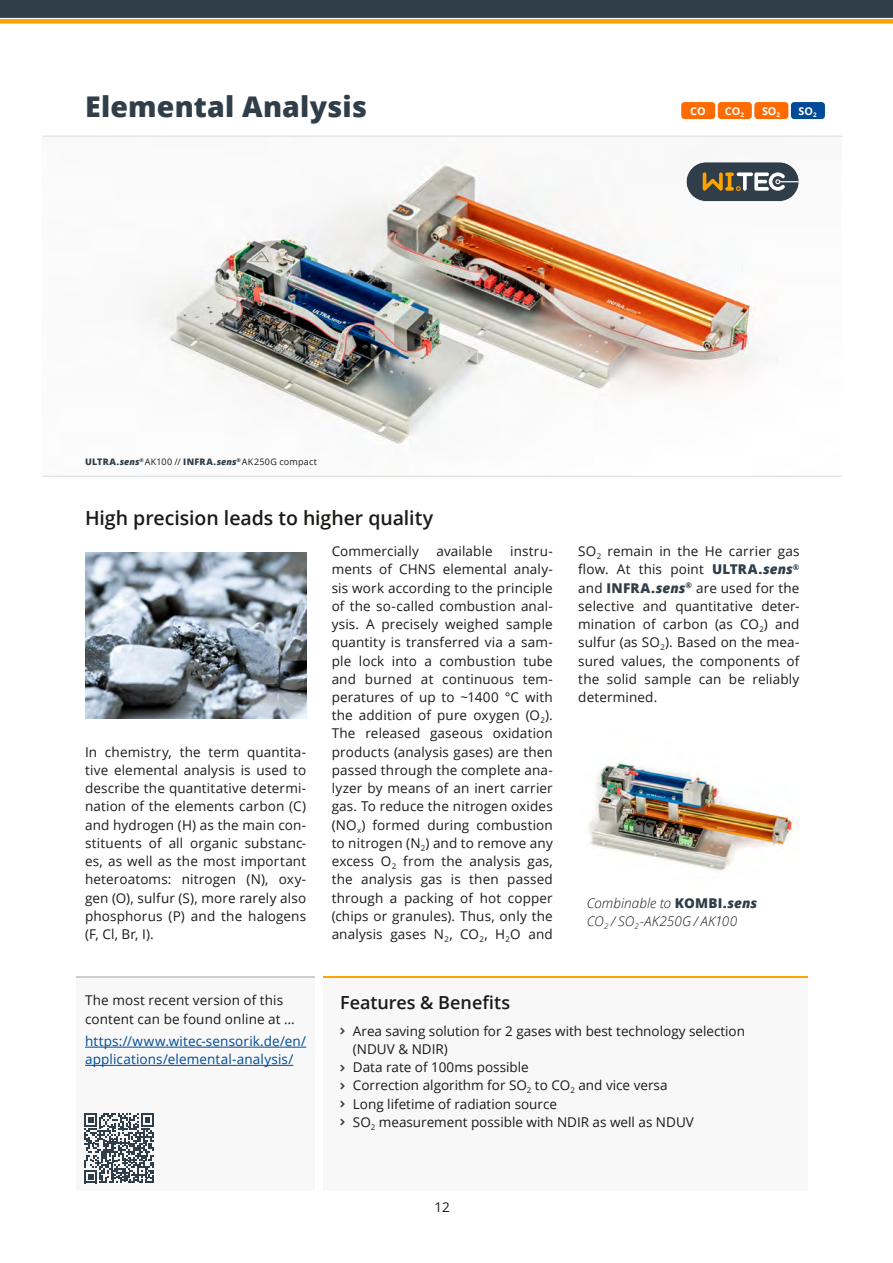
<style>
.page{position:relative;width:893px;height:1263px;background:#fff}
.page>*{position:absolute;margin:0;border:0;box-sizing:border-box;transform-origin:0 0}
.Produktname{font:800 28.5px "Open Sans";letter-spacing:.005em;color:#303e49}
.Kleine_Überschrift{font:600 19.5px "Open Sans";letter-spacing:-.005em;color:#1a1a18}
.Kleine_Überschrift__box{font:600 18px "Open Sans";color:#1a1a18}
.Fliesstext_EN{font:13.5px/18.1px "Open Sans";color:#1a1a18;text-align:justify}
.QR-info__bigger{font:13.5px/18.3px "Open Sans";letter-spacing:.01em;color:#004a98}
.QR-info__bigger-2{font:13.5px/18.1px "Open Sans";letter-spacing:.01em;color:#1a1a18}
.caption__side{font:italic 300 13.5px/18.1px "Open Sans";letter-spacing:.005em;color:#1a1a18}
.Gase__weiss{font:700 10.8px "Open Sans";color:#fff}
.Fusszeile{font:9px "Open Sans";letter-spacing:.03em;color:#1a1a18}
.s1{font-weight:800;color:#303e49}
.s2{font-weight:800;font-style:italic;color:#303e49}
.s3{font-weight:800;font-style:normal;color:#303e49}
</style>
<div class="page">
<div style="left:323px;top:978px;width:485px;height:213px;background:#f8f8f8"></div>
<div style="left:77px;top:978px;width:238px;height:213px;background:#f8f8f8"></div>
<hr style="left:85px;top:1047px;width:221px;height:1px;background:#004a98">
<hr style="left:85px;top:1065px;width:208px;height:1px;background:#004a98">
<img style="left:43px;top:162px;width:720px;height:314px">
<img style="left:85px;top:553px;width:221px;height:166px">
<img style="left:588px;top:763px;width:206px;height:107px">
<div style="left:0;top:0;width:893px;height:18px;background:#303e49"></div>
<div style="left:0;top:19px;width:893px;height:5px;background:#ffa300"></div>
<hr style="left:0;top:18px;width:893px;height:1px;background:#f9f9f9">
<hr style="left:43px;top:136px;width:799px;height:1px;background:#e0e2e3">
<hr style="left:43px;top:476px;width:799px;height:1px;background:#e0e2e3">
<div style="left:684px;top:160px;width:119px;height:46px;background:#fff"></div>
<svg style="left:686px;top:162px;width:113px;height:40px;background:#696d6a"></svg>
<svg style="left:84px;top:1113px;width:70px;height:70px"></svg>
<hr style="left:323px;top:977px;width:485px;height:1px;background:#ffa300">
<hr style="left:77px;top:977px;width:238px;height:1px;background:#cccfd0">
<div style="left:718px;top:102px;width:34px;height:17px;background:#ff6b00;border-radius:3px"></div>
<div style="left:754px;top:102px;width:34px;height:17px;background:#ff6b00;border-radius:3px"></div>
<div style="left:681px;top:102px;width:34px;height:17px;background:#ff6b00;border-radius:3px"></div>
<div style="left:791px;top:102px;width:34px;height:17px;background:#004a98;border-radius:3px"></div>
<p class="Produktname" style="left:85px;top:85px;width:283px">Elemental Analysis</p>
<p class="Fusszeile" style="left:85px;top:456px;width:234px"><span class="s1">ULTRA.</span><span class="s2">sens</span><sup>®</sup> AK100 // <span class="s1">INFRA.</span><span class="s2">sens</span><sup>®</sup> AK250G compact</p>
<p class="Kleine_Überschrift" style="left:85px;top:505px;width:350px">High precision leads to higher quality</p>
<p class="Gase__weiss" style="left:690px;top:103px;width:17px">CO</p>
<p class="Gase__weiss" style="left:725px;top:103px;width:21px">CO<sub>2</sub></p>
<p class="Gase__weiss" style="left:762px;top:103px;width:20px">SO<sub>2</sub></p>
<p class="Gase__weiss" style="left:798px;top:103px;width:20px">SO<sub>2</sub></p>
<p class="Fliesstext_EN" style="left:85px;top:742px;width:223px">In chemistry, the term quantita&shy;tive elemental analysis is used to describe the quantitative determi&shy;nation of the elements carbon (C) and hydrogen (H) as the main con&shy;stituents of all organic substanc&shy;es, as well as the most important heteroatoms: nitrogen (N), oxy&shy;gen (O), sulfur (S), more rarely also phosphorus (P) and the halogens (F, Cl, Br, I).</p>
<p class="QR-info__bigger-2" style="left:85px;top:991px;width:211px">The most recent version of this content can be found online at …</p>
<p class="QR-info__bigger" style="left:85px;top:1032px;width:223px">https://www.witec-sensorik.de/en/ applications/elemental-analysis/</p>
<p class="Fliesstext_EN" style="left:332px;top:542px;width:223px;text-indent:179px">instru&shy;ments of CHNS elemental analy&shy;sis work according to the principle of the so-called combustion anal&shy;ysis. A precisely weighed sample quantity is transferred via a sam&shy;ple lock into a combustion tube and burned at continuous tem&shy;peratures of up to ~1400 °C with the addition of pure oxygen (O<sub>2</sub>).<br>The released gaseous oxidation products (analysis gases) are then passed through the complete ana&shy;lyzer by means of an inert carrier gas. To reduce the nitrogen oxides (NO<sub>x</sub>) formed during combustion to nitrogen (N<sub>2</sub>) and to remove any excess O<sub>2</sub> from the analysis gas, the analysis gas is then passed through a packing of hot copper (chips or granules). Thus, only the analysis gases N<sub>2</sub>, CO<sub>2</sub>, H<sub>2</sub>O and</p>
<p class="Fliesstext_EN" style="left:578px;top:542px;width:223px">SO<sub>2</sub> remain in the He carrier gas flow. At this point <span class="s1">ULTRA.</span><span class="s2">sens</span><sup>® </sup>and <span class="s1">INFRA.</span><span class="s2">sens</span><sup>®</sup> are used for the selective and quantitative deter&shy;mination of carbon (as CO<sub>2</sub>) and sulfur (as SO<sub>2</sub>). Based on the mea&shy;sured values, the components of the solid sample can be reliably determined.</p>
<p class="Fliesstext_EN" style="left:332px;top:542px;width:89px">Commercially</p>
<p class="Fliesstext_EN" style="left:436px;top:542px;width:58px">available</p>
<p class="caption__side" style="left:587px;top:894px;width:172px">Combinable to <span class="s3">KOMBI.</span><span class="s1">sens<br></span>CO<sub>2</sub> / SO<sub>2</sub>-AK250G / AK100</p>
<p class="Kleine_Überschrift__box" style="left:340px;top:990px;width:171px">Features &amp; Benefits</p>
<p class="Fliesstext_EN" style="left:353px;top:1021px;width:394px">Area saving solution for 2 gases with best technology selection (NDUV &amp; NDIR)</p>
<p class="Fliesstext_EN" style="left:353px;top:1058px;width:177px">Data rate of 100ms possible</p>
<p class="Fliesstext_EN" style="left:353px;top:1076px;width:316px">Correction algorithm for SO<sub>2</sub> to CO<sub>2</sub> and vice versa</p>
<p class="Fliesstext_EN" style="left:353px;top:1094px;width:206px">Long lifetime of radiation source</p>
<p class="Fliesstext_EN" style="left:353px;top:1112px;width:342px">SO<sub>2</sub> measurement possible with NDIR as well as NDUV</p>
<p class="Fliesstext_EN" style="left:434px;top:1197px;width:17px">12</p>
</div>
